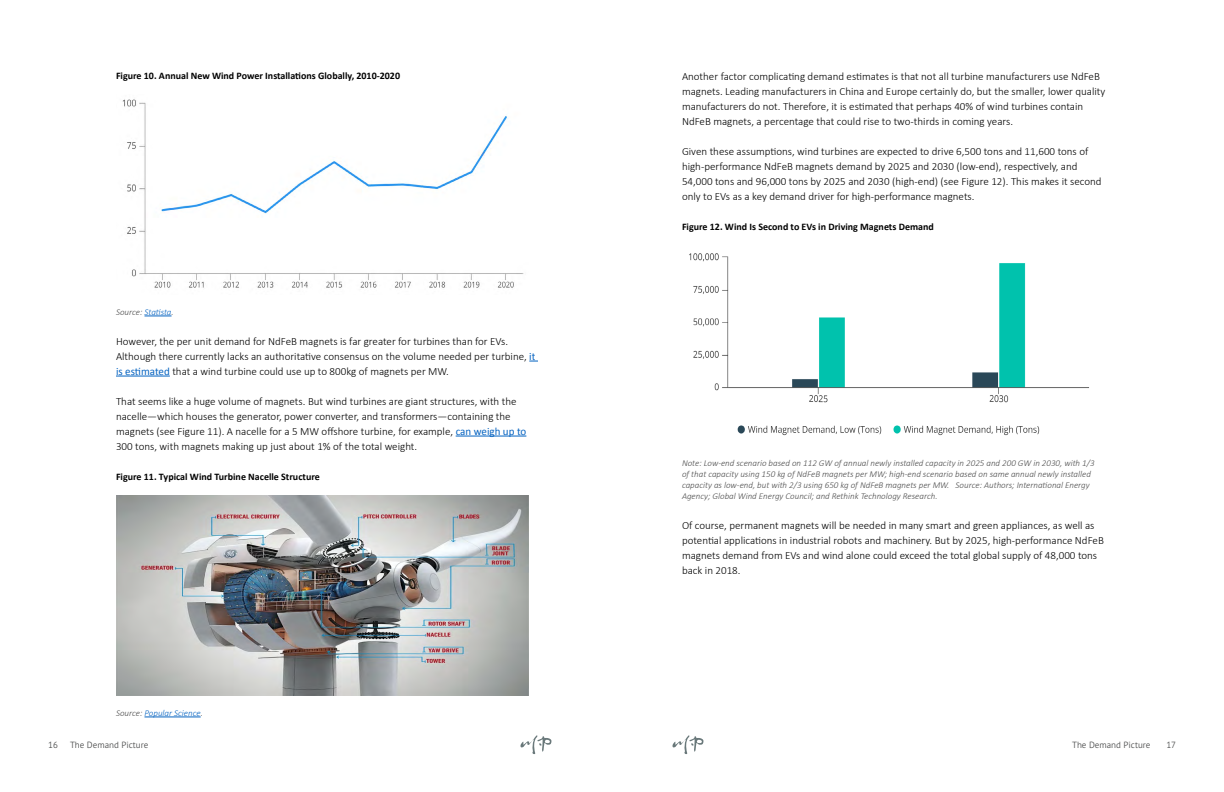
<style>
.page{position:relative;width:1224px;height:792px;background:#fff}
.page>*{position:absolute;margin:0;border:0;box-sizing:border-box;transform-origin:0 0}
.t1{font:300 11px/15px "Calibri";color:#000}
.t2{font:700 10px "Calibri";color:#000}
.t3{font:italic 300 9px/11px "Calibri";color:#4c4c4c}
.t4{font:300 9px "PT Sans Pro";color:#4c4d4d}
.t5{font:italic 300 9px "Calibri";color:#0563c1}
.s1{color:#0563c1}
.s2{font-weight:400;color:#0563c1}
.s3{color:#4c4c4c}
</style>
<div class="page">
<svg style="left:520px;top:735px;width:32px;height:19px"></svg>
<svg style="left:672px;top:735px;width:32px;height:19px"></svg>
<svg style="left:145px;top:316px;width:27px;height:1px"></svg>
<hr style="left:116px;top:376px;width:54px;height:1px;background:#0563c1">
<hr style="left:456px;top:436px;width:70px;height:1px;background:#0563c1">
<hr style="left:145px;top:717px;width:56px;height:1px;background:#0563c1">
<img style="left:122px;top:99px;width:402px;height:189px">
<img style="left:116px;top:495px;width:413px;height:201px">
<img style="left:689px;top:253px;width:400px;height:183px">
<p class="t2" style="left:116px;top:68px;width:286px">Figure 10. Annual New Wind Power Installations Globally, 2010-2020</p>
<p class="t3" style="left:116px;top:306px;width:59px">Source: <span class="s1">Statista</span>.</p>
<p class="t1" style="left:116px;top:334px;width:421px">However, the per unit demand for NdFeB magnets is far greater for turbines than for EVs.<br>Although there currently lacks an authoritative consensus on the volume needed per turbine, <span class="s2">it is estimated</span> that a wind turbine could use up to 800kg of magnets per MW.</p>
<p class="t1" style="left:116px;top:394px;width:412px">That seems like a huge volume of magnets. But wind turbines are giant structures, with the nacelle—which houses the generator, power converter, and transformers—containing the magnets (see Figure 11). A nacelle for a 5 MW offshore turbine, for example, <span class="s2">can weigh up to </span>300 tons, with magnets making up just about 1% of the total weight.</p>
<p class="t2" style="left:116px;top:469px;width:205px">Figure 11. Typical Wind Turbine Nacelle Structure</p>
<p class="t5" style="left:116px;top:707px;width:88px"><span class="s3">Source:</span> Popular Science<span class="s3">.</span></p>
<p class="t1" style="left:682px;top:68px;width:425px">Another factor complicating demand estimates is that not all turbine manufacturers use NdFeB magnets. Leading manufacturers in China and Europe certainly do, but the smaller, lower quality manufacturers do not. Therefore, it is estimated that perhaps 40% of wind turbines contain NdFeB magnets, a percentage that could rise to two-thirds in coming years.</p>
<p class="t1" style="left:682px;top:143px;width:421px">Given these assumptions, wind turbines are expected to drive 6,500 tons and 11,600 tons of high-performance NdFeB magnets demand by 2025 and 2030 (low-end), respectively, and 54,000 tons and 96,000 tons by 2025 and 2030 (high-end) (see Figure 12). This makes it second only to EVs as a key demand driver for high-performance magnets.</p>
<p class="t2" style="left:682px;top:219px;width:253px">Figure 12. Wind Is Second to EVs in Driving Magnets Demand</p>
<p class="t3" style="left:682px;top:457px;width:414px">Note: Low-end scenario based on 112 GW of annual newly installed capacity in 2025 and 200 GW in 2030, with 1/3 of that capacity using 150 kg of NdFeB magnets per MW; high-end scenario based on same annual newly installed capacity as low-end, but with 2/3 using 650 kg of NdFeB magnets per MW. Source: Authors; International Energy Agency; Global Wind Energy Council; and Rethink Technology Research.</p>
<p class="t1" style="left:682px;top:517px;width:423px">Of course, permanent magnets will be needed in many smart and green appliances, as well as potential applications in industrial robots and machinery. But by 2025, high-performance NdFeB magnets demand from EVs and wind alone could exceed the total global supply of 48,000 tons back in 2018.</p>
<p class="t4" style="left:48px;top:739px;width:11px">16</p>
<p class="t4" style="left:1166px;top:739px;width:11px">17</p>
<p class="t4" style="left:70px;top:739px;width:80px">The Demand Picture</p>
<p class="t4" style="left:1072px;top:739px;width:80px">The Demand Picture</p>
</div>
